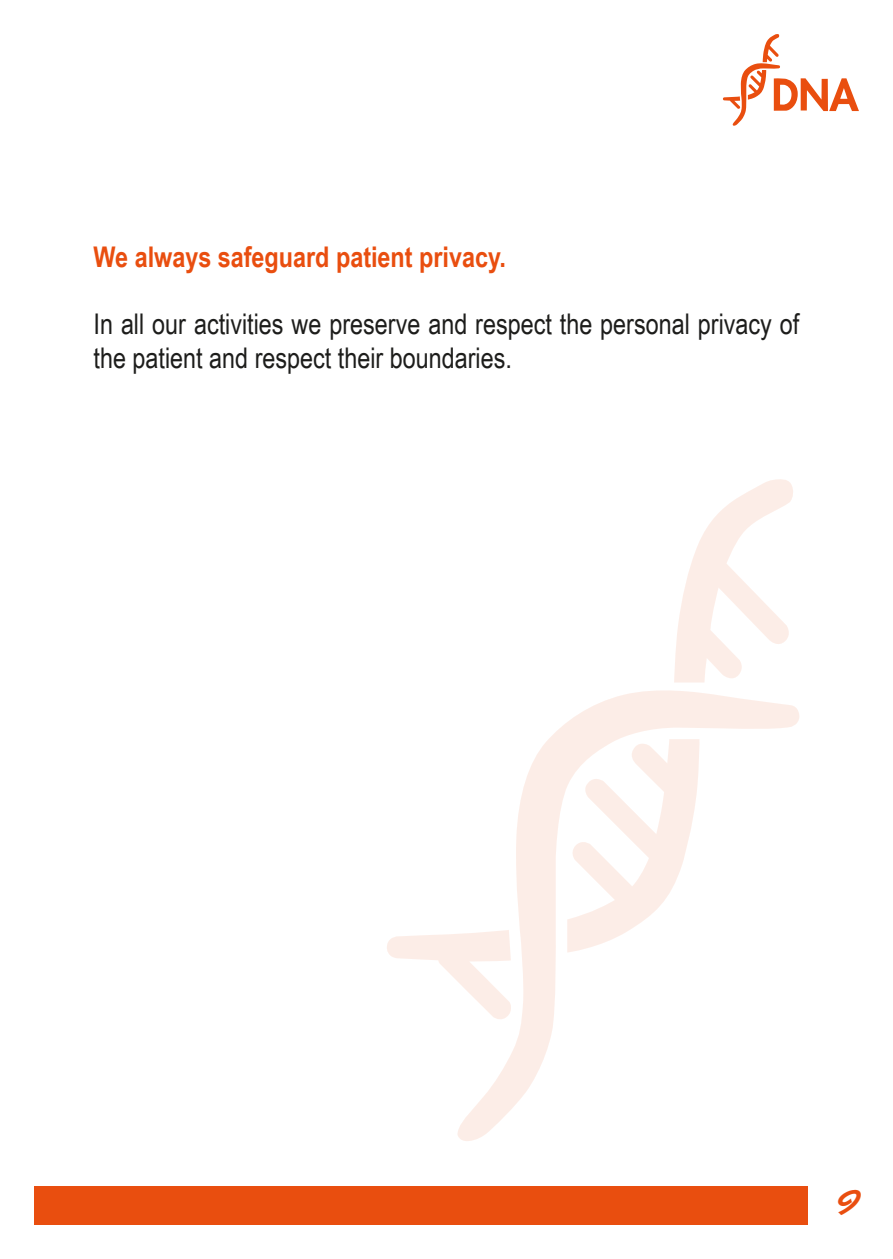
<style>
.page{position:relative;width:893px;height:1259px;background:#fff}
.page>*{position:absolute;margin:0;border:0;box-sizing:border-box;transform-origin:0 0}
.t1{font:700 36px "Van Dijk";color:#e94e0f}
.t2{font:28.5px/34.2px "Arial Narrow";color:#1d1d1b}
.t3{font:700 28.5px "Arial Narrow";color:#e94e0f}
</style>
<div class="page">
<svg style="left:674px;top:479px;width:119px;height:203px"></svg>
<svg style="left:457px;top:690px;width:342px;height:451px"></svg>
<svg style="left:567px;top:739px;width:133px;height:213px"></svg>
<svg style="left:387px;top:930px;width:125px;height:90px"></svg>
<div style="left:34px;top:1186px;width:774px;height:39px;background:#e94e0f"></div>
<svg style="left:723px;top:34px;width:136px;height:92px"></svg>
<p class="t3" style="left:94px;top:236px;width:414px">We always safeguard patient privacy.</p>
<p class="t2" style="left:94px;top:306px;width:707px">In all our activities we preserve and respect the personal privacy of the patient and respect their boundaries.</p>
<p class="t1" style="left:836px;top:1179px;width:25px">9</p>
</div>
